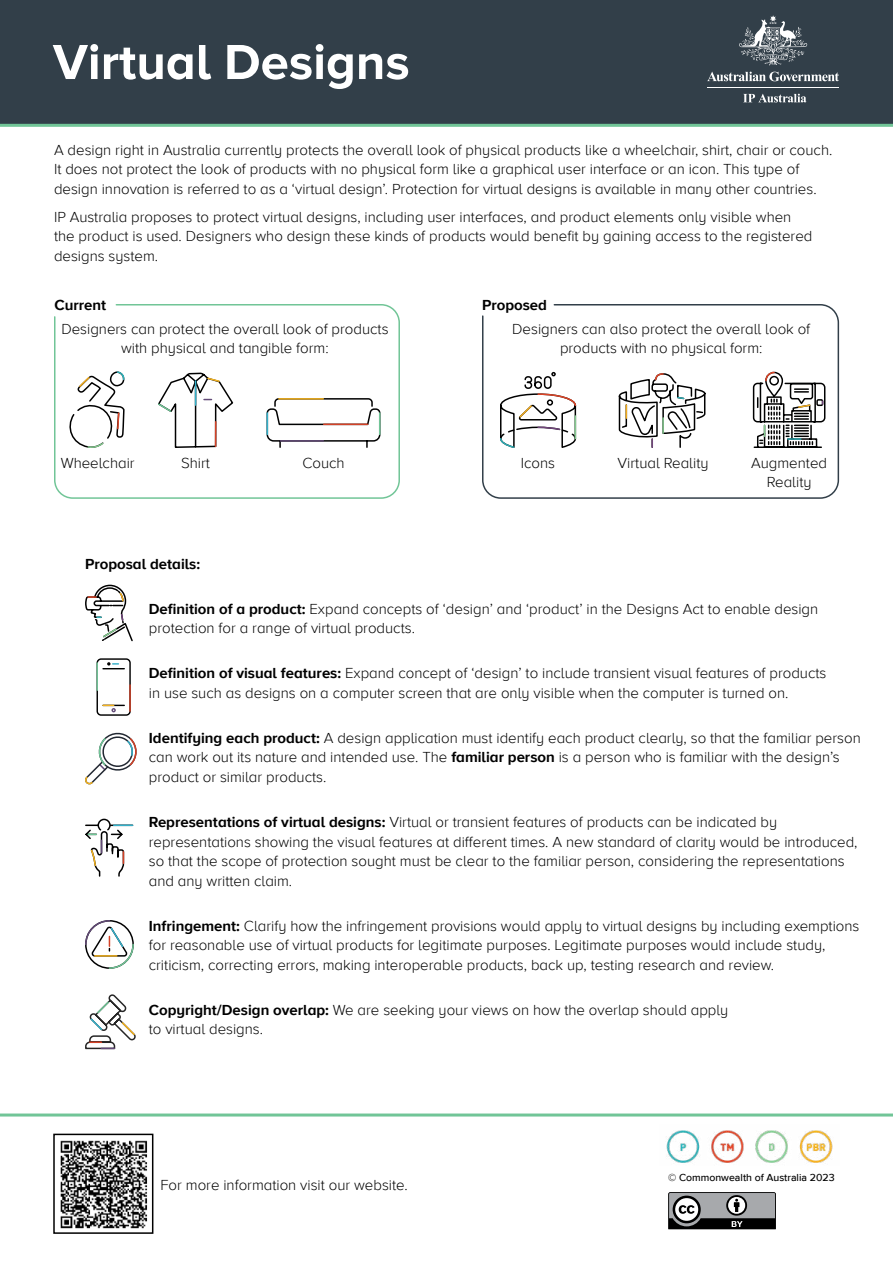
<style>
.page{position:relative;width:893px;height:1263px;background:#fff}
.page>*{position:absolute;margin:0;border:0;box-sizing:border-box;transform-origin:0 0}
.HEADING{font:700 51px "Proxima Nova A";color:#fff}
.body{font:300 15px/19.5px "Proxima Nova A";color:#000}
.body_heading{font:700 15px "Proxima Nova A";color:#000}
.Copyright_H1_-_23{font:500 10.5px "Proxima Nova";color:#000}
.s1{font-weight:700}
</style>
<div class="page">
<div style="left:0;top:0;width:893px;height:127px;background:#323f49"></div>
<hr style="left:0;top:1113px;width:893px;height:3px;background:#71c597">
<svg style="left:707px;top:72px;width:132px;height:9px"></svg>
<svg style="left:739px;top:15px;width:68px;height:50px;background:#616b72"></svg>
<hr style="left:707px;top:87px;width:132px;height:1px;background:#fff">
<svg style="left:743px;top:94px;width:63px;height:8px"></svg>
<img style="left:666px;top:1130px;width:167px;height:33px">
<svg style="left:85px;top:920px;width:49px;height:49px"></svg>
<svg style="left:85px;top:995px;width:51px;height:55px"></svg>
<img style="left:60px;top:1140px;width:88px;height:89px">
<div style="left:53px;top:1134px;width:100px;height:100px;border:2px solid #000"></div>
<svg style="left:54px;top:304px;width:346px;height:195px"></svg>
<svg style="left:157px;top:372px;width:77px;height:77px"></svg>
<svg style="left:266px;top:397px;width:115px;height:52px"></svg>
<svg style="left:66px;top:371px;width:59px;height:79px"></svg>
<svg style="left:482px;top:304px;width:358px;height:195px"></svg>
<svg style="left:618px;top:372px;width:88px;height:77px"></svg>
<svg style="left:499px;top:371px;width:78px;height:78px"></svg>
<svg style="left:752px;top:371px;width:74px;height:78px"></svg>
<svg style="left:85px;top:584px;width:52px;height:293px"></svg>
<svg style="left:668px;top:1192px;width:108px;height:37px;background:#727375"></svg>
<p class="HEADING" style="left:53px;top:33px;width:358px">Virtual Designs</p>
<p class="body" style="left:54px;top:140px;width:780px">A design right in Australia currently protects the overall look of physical products like a wheelchair, shirt, chair or couch.<br>It does not protect the look of products with no physical form like a graphical user interface or an icon. This type of design innovation is referred to as a ‘virtual design’. Protection for virtual designs is available in many other countries.</p>
<p class="body" style="left:54px;top:207px;width:760px">IP Australia proposes to protect virtual designs, including user interfaces, and product elements only visible when the product is used. Designers who design these kinds of products would benefit by gaining access to the registered designs system.</p>
<p class="body" style="left:61px;top:293px;width:329px;line-height:23.7px;text-indent:-7px"><span class="s1">Current<br></span>Designers can protect the overall look of products</p>
<p class="body" style="left:121px;top:339px;width:209px">with physical and tangible form:</p>
<p class="body" style="left:61px;top:454px;width:75px">Wheelchair</p>
<p class="body" style="left:181px;top:454px;width:30px">Shirt</p>
<p class="body" style="left:302px;top:454px;width:44px">Couch</p>
<p class="body" style="left:512px;top:293px;width:300px;line-height:23.7px;text-indent:-30px"><span class="s1">Proposed<br></span>Designers can also protect the overall look of</p>
<p class="body" style="left:560px;top:339px;width:204px">products with no physical form:</p>
<p class="body" style="left:521px;top:454px;width:36px">Icons</p>
<p class="body" style="left:618px;top:454px;width:92px">Virtual Reality</p>
<p class="body" style="left:751px;top:454px;width:77px;line-height:19px;text-align:center">Augmented<br>Reality</p>
<p class="body_heading" style="left:85px;top:555px;width:117px">Proposal details:</p>
<p class="body" style="left:149px;top:600px;width:671px"><span class="s1">Definition of a product:</span> Expand concepts of ‘design’ and ‘product’ in the Designs Act to enable design protection for a range of virtual products.</p>
<p class="body" style="left:149px;top:664px;width:679px"><span class="s1">Definition of visual features:</span> Expand concept of ‘design’ to include transient visual features of products in use such as designs on a computer screen that are only visible when the computer is turned on.</p>
<p class="body" style="left:149px;top:729px;width:713px"><span class="s1">Identifying each product:</span> A design application must identify each product clearly, so that the familiar person can work out its nature and intended use. The <span class="s1">familiar person</span> is a person who is familiar with the design’s product or similar products.</p>
<p class="body" style="left:149px;top:813px;width:710px"><span class="s1">Representations of virtual designs:</span> Virtual or transient features of products can be indicated by representations showing the visual features at different times. A new standard of clarity would be introduced, so that the scope of protection sought must be clear to the familiar person, considering the representations and any written claim.</p>
<p class="body" style="left:149px;top:916px;width:712px"><span class="s1">Infringement:</span> Clarify how the infringement provisions would apply to virtual designs by including exemptions for reasonable use of virtual products for legitimate purposes. Legitimate purposes would include study, criticism, correcting errors, making interoperable products, back up, testing research and review.</p>
<p class="body" style="left:149px;top:1000px;width:581px"><span class="s1">Copyright/Design overlap:</span> We are seeking your views on how the overlap should apply to virtual designs.</p>
<p class="body" style="left:161px;top:1175px;width:249px">For more information visit our website.</p>
<p class="Copyright_H1_-_23" style="left:668px;top:1171px;width:168px">© Commonwealth of Australia 2023</p>
</div>
